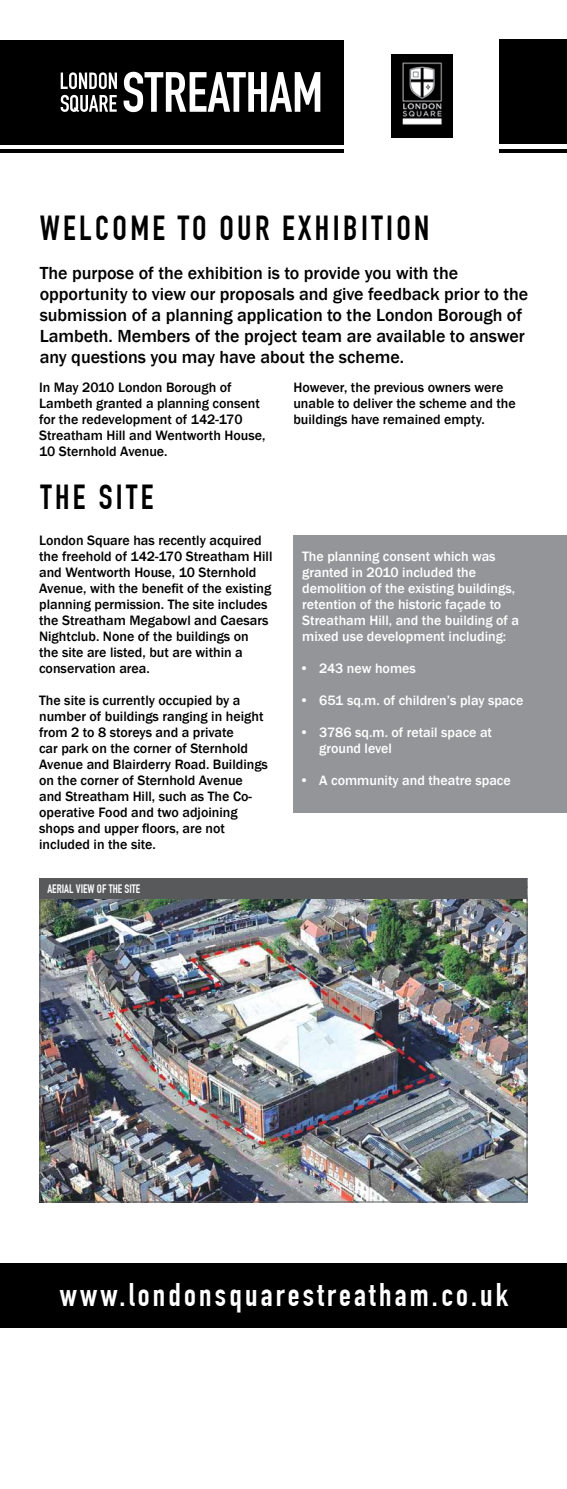
<style>
.page{position:relative;width:567px;height:1489px;background:#fff}
.page>*{position:absolute;margin:0;border:0;box-sizing:border-box;transform-origin:0 0}
.t1{font:700 34px "DIN Condensed";letter-spacing:.1em;color:#000}
.t2{font:700 32px "DIN Condensed";letter-spacing:.1em;color:#fff}
.t3{font:500 18px/21px "Franklin Gothic";color:#000}
.t4{font:500 14px/16px "Franklin Gothic";color:#000}
.t5{font:500 14px/16px "Franklin Gothic";color:#fff}
.t6{font:700 12px "DIN Condensed";color:#fff}
</style>
<div class="page">
<div style="left:0;top:1263px;width:567px;height:64px;background:#000"></div>
<div style="left:0;top:40px;width:344px;height:104px;background:#000"></div>
<svg style="left:61px;top:72px;width:56px;height:17px"></svg>
<svg style="left:61px;top:95px;width:56px;height:17px"></svg>
<svg style="left:124px;top:72px;width:196px;height:40px"></svg>
<img style="left:391px;top:54px;width:61px;height:83px">
<div style="left:499px;top:40px;width:68px;height:104px;background:#000"></div>
<hr style="left:0;top:149px;width:344px;height:4px;background:#000">
<hr style="left:499px;top:149px;width:68px;height:4px;background:#000">
<div style="left:294px;top:535px;width:273px;height:277px;background:#939598"></div>
<img style="left:42px;top:898px;width:483px;height:302px">
<div style="left:40px;top:878px;width:487px;height:20px;background:#58595b"></div>
<h1 class="t1" style="left:40px;top:208px;width:391px">WELCOME TO OUR EXHIBITION</h1>
<p class="t3" style="left:40px;top:263px;width:490px">The purpose of the exhibition is to provide you with the opportunity to view our proposals and give feedback prior to the submission of a planning application to the London Borough of Lambeth. Members of the project team are available to answer any questions you may have about the scheme.</p>
<p class="t4" style="left:39px;top:379px;width:228px">In May 2010 London Borough of<br>Lambeth granted a planning consent for the redevelopment of 142-170<br>Streatham Hill and Wentworth House,<br>10 Sternhold Avenue.</p>
<p class="t4" style="left:293px;top:379px;width:224px">However, the previous owners were unable to deliver the scheme and the buildings have remained empty.</p>
<h1 class="t1" style="left:40px;top:477px;width:115px">THE SITE</h1>
<p class="t4" style="left:39px;top:532px;width:235px">London Square has recently acquired the freehold of 142-170 Streatham Hill and Wentworth House, 10 Sternhold Avenue, with the benefit of the existing planning permission. The site includes the Streatham Megabowl and Caesars Nightclub. None of the buildings on<br>the site are listed, but are within a conservation area.</p>
<p class="t4" style="left:39px;top:692px;width:230px">The site is currently occupied by a number of buildings ranging in height from 2 to 8 storeys and a private<br>car park on the corner of Sternhold<br>Avenue and Blairderry Road. Buildings on the corner of Sternhold Avenue and Streatham Hill, such as The Co&shy;operative Food and two adjoining shops and upper floors, are not included in the site.</p>
<p class="t6" style="left:47px;top:881px;width:94px">AERIAL VIEW OF THE SITE</p>
<p class="t5" style="left:302px;top:548px;width:218px">The planning consent which was granted in 2010 included the demolition of the existing buildings, retention of the historic façade to Streatham Hill, and the building of a mixed use development including:</p>
<p class="t5" style="left:299px;top:660px;width:118px">• 243 new homes</p>
<p class="t5" style="left:299px;top:692px;width:225px">• 651 sq.m. of children’s play space</p>
<p class="t5" style="left:319px;top:724px;width:174px;text-indent:-20px">• 3786 sq.m. of retail space at ground level</p>
<p class="t5" style="left:299px;top:772px;width:213px">• A community and theatre space</p>
<h2 class="t2" style="left:60px;top:1275px;width:450px">www.londonsquarestreatham.co.uk</h2>
</div>
